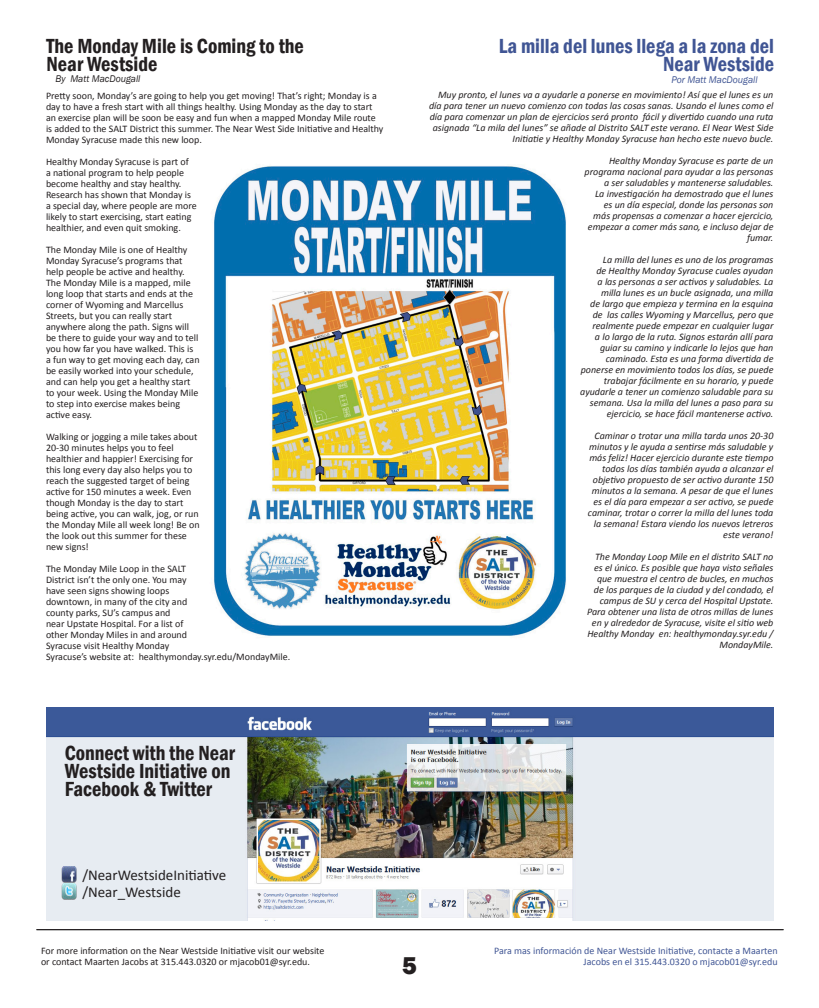
<style>
.page{position:relative;width:819px;height:1008px;background:#fff}
.page>*{position:absolute;margin:0;border:0;box-sizing:border-box;transform-origin:0 0}
.t1{font:800 25px "Franklin Gothic";color:#231f20}
.Article_Title_Englis{font:600 condensed 21px/18px "Franklin Gothic";color:#231f20}
.Article_Title_Spanis{font:600 condensed 21px "Franklin Gothic";color:#405594}
.t2{font:15px "Calibri";color:#231f20}
.Article_Body_English{font:italic 10px/11px "Calibri";color:#231f20;text-align:right}
.Article_Body_English-2{font:10px/11px "Calibri";color:#231f20}
.Article_Body_Spanish{font:10px/11px "Calibri";color:#405594;text-align:right}
.Article_Author_Line{font:italic 10px "Franklin Gothic";color:#405594}
.Article_Author_Line-2{font:italic 10px "Franklin Gothic";color:#231f20}
</style>
<div class="page">
<hr style="left:36px;top:929px;width:748px;height:1px;background:#231f20">
<img style="left:214px;top:166px;width:352px;height:470px">
<img style="left:47px;top:707px;width:726px;height:213px">
<img style="left:61px;top:866px;width:16px;height:16px">
<img style="left:61px;top:884px;width:16px;height:15px">
<p class="Article_Title_Englis" style="left:47px;top:37px;width:259px">The Monday Mile is Coming to the</p>
<p class="Article_Title_Englis" style="left:47px;top:55px;width:112px">Near Westside</p>
<p class="Article_Author_Line-2" style="left:56px;top:73px;width:86px">By Matt MacDougall</p>
<p class="Article_Author_Line" style="left:671px;top:74px;width:88px">Por Matt MacDougall</p>
<p class="Article_Title_Spanis" style="left:499px;top:32px;width:277px">La milla del lunes llega a la zona del</p>
<p class="Article_Title_Spanis" style="left:663px;top:50px;width:112px">Near Westside</p>
<p class="Article_Body_English-2" style="left:46px;top:90px;width:339px">Pretty soon, Monday’s are going to help you get moving! That’s right; Monday is a day to have a fresh start with all things healthy. Using Monday as the day to start an exercise plan will be soon be easy and fun when a mapped Monday Mile route is added to the SALT District this summer. The Near West Side Initiative and Healthy Monday Syracuse made this new loop.</p>
<p class="Article_Body_English-2" style="left:46px;top:156px;width:152px">Healthy Monday Syracuse is part of<br>a national program to help people become healthy and stay healthy.<br>Research has shown that Monday is a special day, where people are more likely to start exercising, start eating healthier, and even quit smoking.</p>
<p class="Article_Body_English-2" style="left:46px;top:244px;width:155px">The Monday Mile is one of Healthy<br>Monday Syracuse’s programs that help people be active and healthy.<br>The Monday Mile is a mapped, mile long loop that starts and ends at the corner of Wyoming and Marcellus<br>Streets, but you can really start anywhere along the path. Signs will be there to guide your way and to tell you how far you have walked. This is a fun way to get moving each day, can be easily worked into your schedule, and can help you get a healthy start to your week. Using the Monday Mile to step into exercise makes being active easy.</p>
<p class="Article_Body_English-2" style="left:46px;top:431px;width:155px">Walking or jogging a mile takes about<br>20-30 minutes helps you to feel healthier and happier! Exercising for this long every day also helps you to reach the suggested target of being active for 150 minutes a week. Even though Monday is the day to start being active, you can walk, jog, or run the Monday Mile all week long! Be on the look out this summer for these new signs!</p>
<p class="Article_Body_English-2" style="left:46px;top:563px;width:246px">The Monday Mile Loop in the SALT<br>District isn’t the only one. You may<br>have seen signs showing loops<br>downtown, in many of the city and<br>county parks, SU’s campus and<br>near Upstate Hospital. For a list of<br>other Monday Miles in and around<br>Syracuse visit Healthy Monday<br>Syracuse’s website at: healthymonday.syr.edu/MondayMile.</p>
<p class="Article_Body_English" style="left:429px;top:88px;width:346px">Muy pronto, el lunes va a ayudarle a ponerse en movimiento! Así que el lunes es un día para tener un nuevo comienzo con todas las cosas sanas. Usando el lunes como el día para comenzar un plan de ejercicios será pronto fácil y divertido cuando una ruta asignada “La mila del lunes” se añade al Distrito SALT este verano. El Near West Side Initiatie y Healthy Monday Syracuse han hecho este nuevo bucle.</p>
<p class="Article_Body_English" style="left:585px;top:154px;width:190px">Healthy Monday Syracuse es parte de un programa nacional para ayudar a las personas a ser saludables y mantenerse saludables.<br>La investigación ha demostrado que el lunes es un día especial, donde las personas son más propensas a comenzar a hacer ejercicio, empezar a comer más sano, e incluso dejar de fumar.</p>
<p class="Article_Body_English" style="left:580px;top:253px;width:195px">La milla del lunes es uno de los programas<br>de Healthy Monday Syracuse cuales ayudan<br>a las personas a ser activos y saludables. La milla lunes es un bucle asignada, una milla<br>de largo que empieza y termina en la esquina de las calles Wyoming y Marcellus, pero que realmente puede empezar en cualquier lugar<br>a lo largo de la ruta. Signos estarán allí para guiar su camino y indicarle lo lejos que han caminado. Esta es una forma divertida de ponerse en movimiento todos los días, se puede trabajar fácilmente en su horario, y puede ayudarle a tener un comienzo saludable para su semana. Usa la milla del lunes a paso para su ejercicio, se hace fácil mantenerse activo.</p>
<p class="Article_Body_English" style="left:588px;top:429px;width:187px">Caminar o trotar una milla tarda unos 20-30 minutos y le ayuda a sentirse más saludable y más feliz! Hacer ejercicio durante este tiempo todos los días también ayuda a alcanzar el objetivo propuesto de ser activo durante 150 minutos a la semana. A pesar de que el lunes es el día para empezar a ser activo, se puede caminar, trotar o correr la milla del lunes toda la semana! Estara viendo los nuevos letreros este verano!</p>
<p class="Article_Body_English" style="left:587px;top:550px;width:188px">The Monday Loop Mile en el distrito SALT no es el único. Es posible que haya visto señales que muestra el centro de bucles, en muchos de los parques de la ciudad y del condado, el campus de SU y cerca del Hospital Upstate.<br>Para obtener una lista de otros millas de lunes en y alrededor de Syracuse, visite el sitio web Healthy Monday en: healthymonday.syr.edu / MondayMile.</p>
<p class="Article_Title_Englis" style="left:65px;top:744px;width:172px">Connect with the Near<br>Westside Initiative on<br>Facebook &amp; Twitter</p>
<p class="t2" style="left:82px;top:866px;width:145px">/NearWestsideInitiative</p>
<p class="t2" style="left:82px;top:882px;width:100px">/Near_Westside</p>
<p class="Article_Body_English-2" style="left:41px;top:946px;width:285px">For more information on the Near Westside Initiative visit our website or contact Maarten Jacobs at 315.443.0320 or mjacob01@syr.edu.</p>
<p class="t1" style="left:402px;top:949px;width:16px">5</p>
<p class="Article_Body_Spanish" style="left:494px;top:946px;width:285px">Para mas información de Near Westside Initiative, contacte a Maarten<br>Jacobs en el 315.443.0320 o mjacob01@syr.edu</p>
</div>
